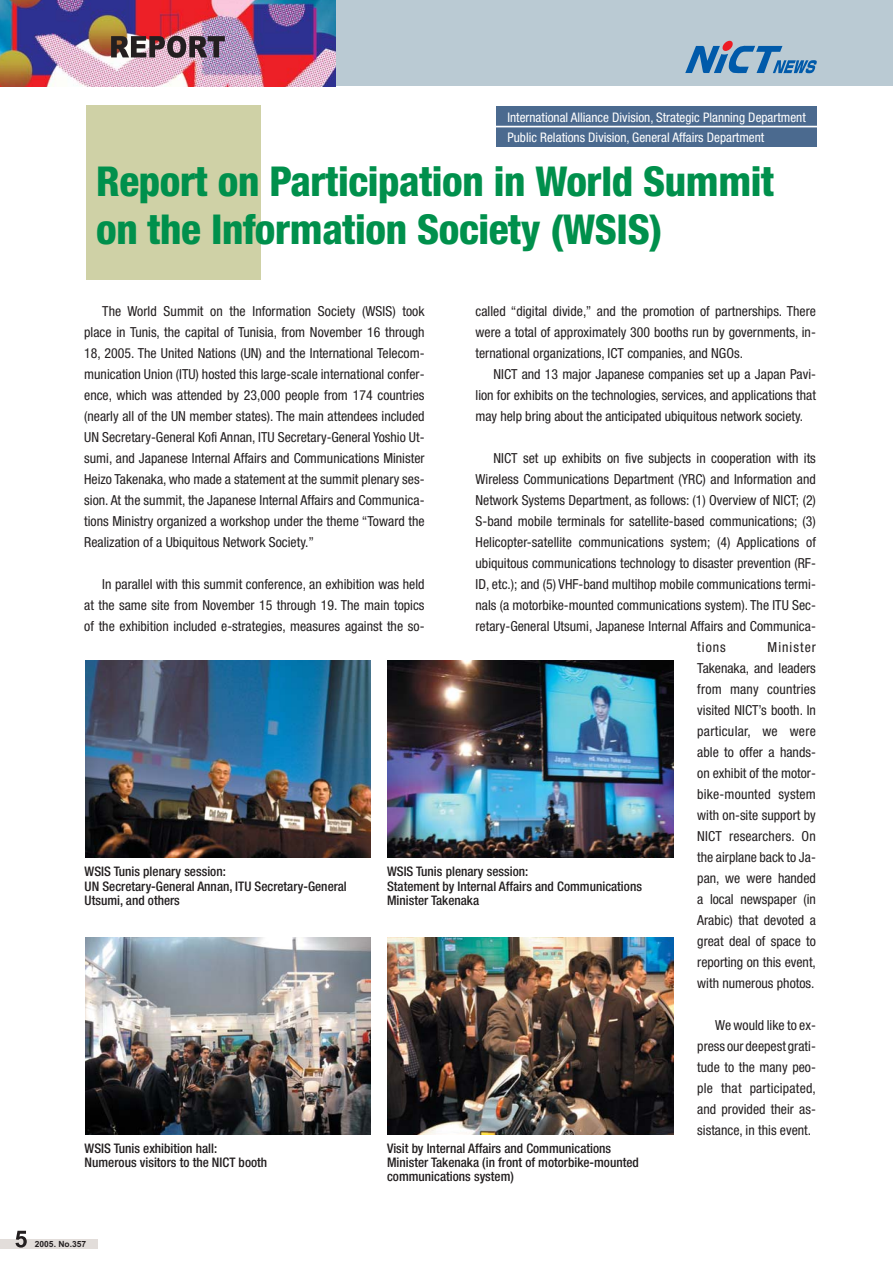
<style>
.page{position:relative;width:893px;height:1263px;background:#fff}
.page>*{position:absolute;margin:0;border:0;box-sizing:border-box;transform-origin:0 0}
.t1{font:800 condensed 41.25px/48px "Helvetica Neue";letter-spacing:-.01em;color:#00904c}
.t2{font:condensed 13.8px/21px "Helvetica Neue";color:#231f20;text-align:justify}
.t3{font:500 condensed 13.2px/14.2px "Helvetica Neue";color:#231f20}
.t4{font:condensed 13.2px "Helvetica Neue";color:#fff}
.t5{font:700 8.55px "Arial";color:#231f20}
</style>
<div class="page">
<div style="left:0;top:0;width:892px;height:85px;background:#bacad3"></div>
<div style="left:0;top:1239px;width:98px;height:10px;background:#e2ddda"></div>
<svg style="left:15px;top:1231px;width:12px;height:17px"></svg>
<svg style="left:685px;top:41px;width:131px;height:32px"></svg>
<img style="left:0;top:0;width:336px;height:86px">
<div style="left:86px;top:105px;width:174px;height:175px;background:#cfd1a6"></div>
<div style="left:496px;top:106px;width:320px;height:50px;background:#4b6a8f"></div>
<hr style="left:493px;top:126px;width:327px;height:1px;background:#fff">
<img style="left:111px;top:36px;width:114px;height:22px">
<img style="left:85px;top:661px;width:286px;height:196px">
<img style="left:85px;top:937px;width:286px;height:197px">
<img style="left:388px;top:661px;width:285px;height:196px">
<img style="left:388px;top:937px;width:285px;height:197px">
<div style="left:493px;top:147px;width:333px;height:37px;background:#fff"></div>
<p class="t4" style="left:507px;top:112px;width:300px">International Alliance Division, Strategic Planning Department</p>
<p class="t4" style="left:507px;top:133px;width:258px">Public Relations Division, General Affairs Department</p>
<h1 class="t1" style="left:96px;top:161px;width:679px">Report on Participation in World Summit on the Information Society (WSIS)</h1>
<p class="t2" style="left:84px;top:302px;width:342px;text-indent:18px">The World Summit on the Information Society (WSIS) took place in Tunis, the capital of Tunisia, from November 16 through 18, 2005. The United Nations (UN) and the International Telecom&shy;munication Union (ITU) hosted this large-scale international confer&shy;ence, which was attended by 23,000 people from 174 countries (nearly all of the UN member states). The main attendees included UN Secretary-General Kofi Annan, ITU Secretary-General Yoshio Ut&shy;sumi, and Japanese Internal Affairs and Communications Minister Heizo Takenaka, who made a statement at the summit plenary ses&shy;sion. At the summit, the Japanese Internal Affairs and Communica&shy;tions Ministry organized a workshop under the theme “Toward the Realization of a Ubiquitous Network Society.”</p>
<p class="t2" style="left:84px;top:575px;width:342px;text-indent:18px">In parallel with this summit conference, an exhibition was held at the same site from November 15 through 19. The main topics of the exhibition included e-strategies, measures against the so-</p>
<p class="t2" style="left:475px;top:302px;width:342px">called “digital divide,” and the promotion of partnerships. There were a total of approximately 300 booths run by governments, in&shy;ternational organizations, ICT companies, and NGOs.</p>
<p class="t2" style="left:475px;top:365px;width:342px;text-indent:18px">NICT and 13 major Japanese companies set up a Japan Pavi&shy;lion for exhibits on the technologies, services, and applications that may help bring about the anticipated ubiquitous network society.</p>
<p class="t2" style="left:493px;top:449px;width:324px">NICT set up exhibits on five subjects in cooperation with its</p>
<p class="t2" style="left:475px;top:470px;width:342px">Wireless Communications Department (YRC) and Information and</p>
<p class="t2" style="left:475px;top:491px;width:342px">Network Systems Department, as follows: (1) Overview of NICT; (2)</p>
<p class="t2" style="left:475px;top:512px;width:342px">S-band mobile terminals for satellite-based communications; (3)</p>
<p class="t2" style="left:475px;top:533px;width:342px">Helicopter-satellite communications system; (4) Applications of</p>
<p class="t2" style="left:475px;top:554px;width:342px">ubiquitous communications technology to disaster prevention (RF-</p>
<p class="t2" style="left:475px;top:575px;width:342px">ID, etc.); and (5) VHF-band multihop mobile communications termi-</p>
<p class="t2" style="left:475px;top:596px;width:342px">nals (a motorbike-mounted communications system). The ITU Sec-</p>
<p class="t2" style="left:475px;top:617px;width:342px">retary-General Utsumi, Japanese Internal Affairs and Communica-</p>
<p class="t2" style="left:697px;top:638px;width:30px">tions</p>
<p class="t2" style="left:697px;top:638px;width:120px;text-indent:70px">Minister Takenaka, and leaders from many countries visited NICT’s booth. In particular, we were able to offer a hands&shy;on exhibit of the motor&shy;bike-mounted system with on-site support by NICT researchers. On the airplane back to Ja&shy;pan, we were handed a local newspaper (in Arabic) that devoted a great deal of space to reporting on this event, with numerous photos.</p>
<p class="t2" style="left:697px;top:1016px;width:120px;text-indent:18px">We would like to ex&shy;press our deepest grati&shy;tude to the many peo&shy;ple that participated, and provided their as&shy;sistance, in this event.</p>
<p class="t3" style="left:85px;top:866px;width:264px">WSIS Tunis plenary session:<br>UN Secretary-General Annan, ITU Secretary-General<br>Utsumi, and others</p>
<p class="t3" style="left:387px;top:866px;width:256px">WSIS Tunis plenary session:<br>Statement by Internal Affairs and Communications<br>Minister Takenaka</p>
<p class="t3" style="left:85px;top:1142px;width:184px">WSIS Tunis exhibition hall:<br>Numerous visitors to the NICT booth</p>
<p class="t5" style="left:35px;top:1241px;width:53px">2005. No.357</p>
<p class="t3" style="left:387px;top:1142px;width:253px">Visit by Internal Affairs and Communications<br>Minister Takenaka (in front of motorbike-mounted communications system)</p>
</div>
